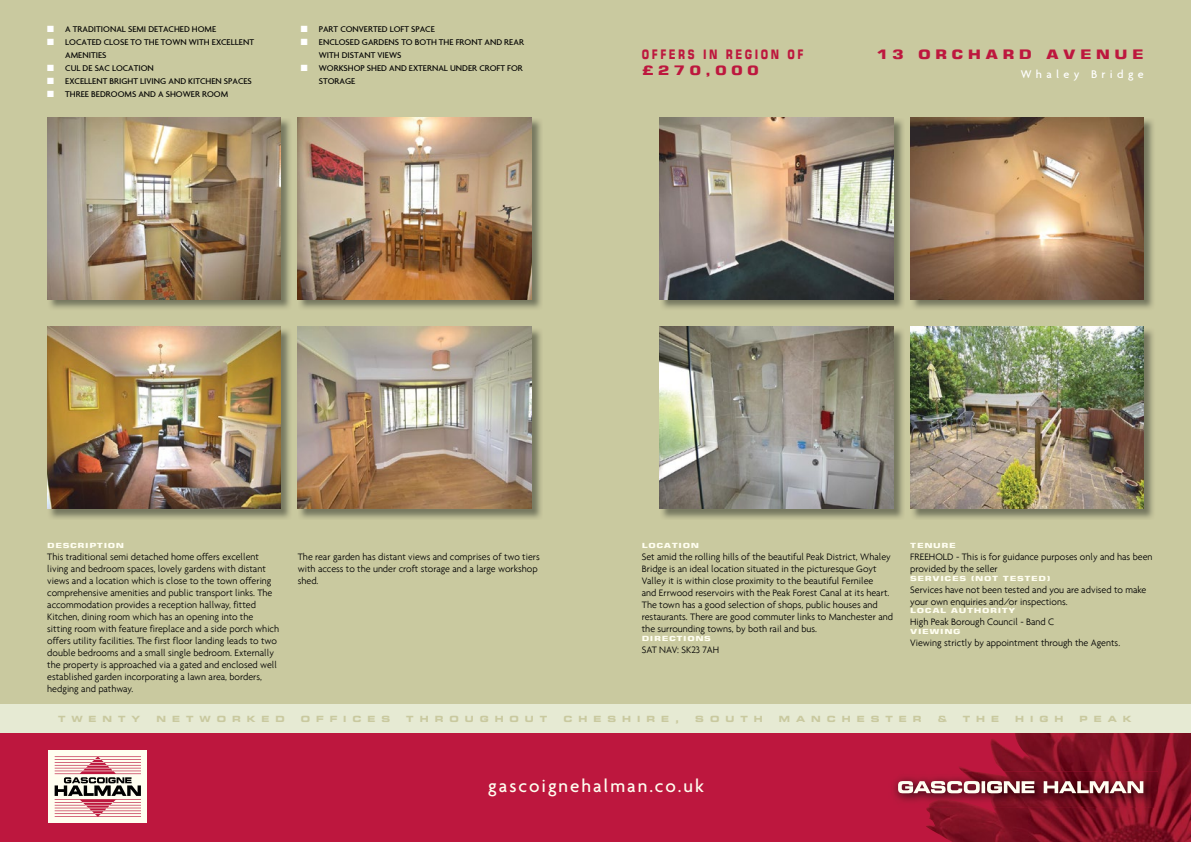
<style>
.page{position:relative;width:1191px;height:842px;background:#fff}
.page>*{position:absolute;margin:0;border:0;box-sizing:border-box;transform-origin:0 0}
.t1{font:500 19px "Agenda";letter-spacing:.1em;color:#fffef0}
.t2{font:700 13px/15.6px "Square 721 BT";letter-spacing:.255em;color:#bd173e;scale:.76 1}
.t3{font:700 13px "Square 721 BT";letter-spacing:.255em;color:#bd173e;scale:1.3 1}
.t4{font:500 12px "Agenda";letter-spacing:.36em;color:#fff}
.t5{font:300 10px/12px "Agenda";color:#000}
.t6{font:500 9px/13px "Agenda";color:#000}
.t7{font:700 expanded 8.5px "Square 721 BT";letter-spacing:.705em;color:#c9c99f}
.t8{font:700 7px "Square 721 BT";letter-spacing:.06em;color:#fffef0;scale:1.4 1}
.s1{color:#fff}
</style>
<div class="page">
<div style="left:0;top:723px;width:1191px;height:119px;background:#bd173e"></div>
<img style="left:926px;top:733px;width:254px;height:93px">
<img style="left:894px;top:777px;width:32px;height:25px">
<img style="left:926px;top:771px;width:232px;height:37px">
<svg style="left:898px;top:781px;width:81px;height:12px"></svg>
<svg style="left:981px;top:781px;width:4px;height:12px"></svg>
<svg style="left:987px;top:781px;width:47px;height:12px"></svg>
<svg style="left:1043px;top:781px;width:100px;height:12px"></svg>
<div style="left:0;top:0;width:1191px;height:706px;background:#c9c99f"></div>
<div style="left:0;top:705px;width:1191px;height:28px;background:#e6ead3"></div>
<div style="left:49px;top:750px;width:98px;height:73px;background:#fffef0"></div>
<svg style="left:55px;top:756px;width:86px;height:61px"></svg>
<img style="left:48px;top:119px;width:242px;height:190px">
<img style="left:47px;top:118px;width:234px;height:181px">
<img style="left:298px;top:118px;width:243px;height:191px">
<img style="left:298px;top:118px;width:233px;height:181px">
<img style="left:48px;top:329px;width:242px;height:190px">
<img style="left:47px;top:327px;width:234px;height:181px">
<img style="left:298px;top:328px;width:243px;height:191px">
<img style="left:298px;top:327px;width:233px;height:181px">
<img style="left:911px;top:118px;width:242px;height:191px">
<img style="left:910px;top:118px;width:233px;height:181px">
<img style="left:660px;top:118px;width:243px;height:191px">
<img style="left:660px;top:118px;width:233px;height:181px">
<img style="left:911px;top:328px;width:242px;height:191px">
<img style="left:910px;top:327px;width:233px;height:181px">
<img style="left:660px;top:328px;width:243px;height:191px">
<img style="left:660px;top:327px;width:233px;height:181px">
<p class="t6" style="left:47px;top:22px;width:170px"><span class="s1">■</span> A TRADITIONAL SEMI DETACHED HOME</p>
<p class="t6" style="left:65px;top:35px;width:190px;text-indent:-18px"><span class="s1">■</span> LOCATED CLOSE TO THE TOWN WITH EXCELLENT<br>AMENITIES</p>
<p class="t6" style="left:47px;top:61px;width:108px"><span class="s1">■</span> CUL DE SAC LOCATION</p>
<p class="t6" style="left:47px;top:74px;width:206px"><span class="s1">■</span> EXCELLENT BRIGHT LIVING AND KITCHEN SPACES</p>
<p class="t6" style="left:47px;top:87px;width:182px"><span class="s1">■</span> THREE BEDROOMS AND A SHOWER ROOM</p>
<p class="t6" style="left:301px;top:22px;width:136px"><span class="s1">■</span> PART CONVERTED LOFT SPACE</p>
<p class="t6" style="left:319px;top:35px;width:207px;text-indent:-18px"><span class="s1">■</span> ENCLOSED GARDENS TO BOTH THE FRONT AND REAR<br>WITH DISTANT VIEWS</p>
<p class="t6" style="left:319px;top:61px;width:205px;text-indent:-18px"><span class="s1">■</span> WORKSHOP SHED AND EXTERNAL UNDER CROFT FOR<br>STORAGE</p>
<h2 class="t2" style="left:642px;top:47px;width:214px">OFFERS IN REGION OF £270,000</h2>
<h2 class="t3" style="left:876px;top:47px;width:207px">13 ORCHARD AVENUE</h2>
<p class="t4" style="left:1020px;top:67px;width:124px">Whaley Bridge</p>
<p class="t8" style="left:47px;top:542px;width:56px">DESCRIPTION</p>
<p class="t5" style="left:47px;top:551px;width:233px">This traditional semi detached home offers excellent living and bedroom spaces, lovely gardens with distant views and a location which is close to the town offering comprehensive amenities and public transport links. The accommodation provides a reception hallway, fitted Kitchen, dining room which has an opening into the sitting room with feature fireplace and a side porch which offers utility facilities. The first floor landing leads to two double bedrooms and a small single bedroom. Externally the property is approached via a gated and enclosed well established garden incorporating a lawn area, borders, hedging and pathway.</p>
<p class="t5" style="left:298px;top:551px;width:243px">The rear garden has distant views and comprises of two tiers with access to the under croft storage and a large workshop shed.</p>
<p class="t8" style="left:642px;top:542px;width:42px">LOCATION</p>
<p class="t5" style="left:642px;top:551px;width:253px">Set amid the rolling hills of the beautiful Peak District, Whaley Bridge is an ideal location situated in the picturesque Goyt Valley it is within close proximity to the beautiful Fernilee<br>and Errwood reservoirs with the Peak Forest Canal at its heart.<br>The town has a good selection of shops, public houses and restaurants. There are good commuter links to Manchester and the surrounding towns, by both rail and bus.</p>
<p class="t8" style="left:642px;top:634px;width:51px">DIRECTIONS</p>
<p class="t5" style="left:642px;top:643px;width:79px">SAT NAV: SK23 7AH</p>
<p class="t8" style="left:910px;top:542px;width:34px">TENURE</p>
<p class="t5" style="left:910px;top:551px;width:244px">FREEHOLD - This is for guidance purposes only and has been provided by the seller</p>
<p class="t8" style="left:910px;top:574px;width:102px">SERVICES (NOT TESTED)</p>
<p class="t5" style="left:910px;top:583px;width:238px">Services have not been tested and you are advised to make your own enquiries and/or inspections.</p>
<p class="t8" style="left:910px;top:606px;width:77px">LOCAL AUTHORITY</p>
<p class="t5" style="left:910px;top:616px;width:145px">High Peak Borough Council - Band C</p>
<p class="t8" style="left:910px;top:627px;width:37px">VIEWING</p>
<p class="t5" style="left:910px;top:636px;width:211px">Viewing strictly by appointment through the Agents.</p>
<p class="t7" style="left:58px;top:714px;width:84px">TWENTY</p>
<p class="t7" style="left:156px;top:714px;width:130px">NETWORKED</p>
<p class="t7" style="left:301px;top:714px;width:91px">OFFICES</p>
<p class="t7" style="left:406px;top:714px;width:143px">THROUGHOUT</p>
<p class="t7" style="left:563px;top:714px;width:117px">CHESHIRE,</p>
<p class="t7" style="left:695px;top:714px;width:69px">SOUTH</p>
<p class="t7" style="left:779px;top:714px;width:144px">MANCHESTER</p>
<p class="t7" style="left:937px;top:714px;width:10px">&amp;</p>
<p class="t7" style="left:962px;top:714px;width:38px">THE</p>
<p class="t7" style="left:1015px;top:714px;width:50px">HIGH</p>
<p class="t7" style="left:1079px;top:714px;width:54px">PEAK</p>
<h1 class="t1" style="left:488px;top:774px;width:217px">gascoignehalman.co.uk</h1>
</div>
